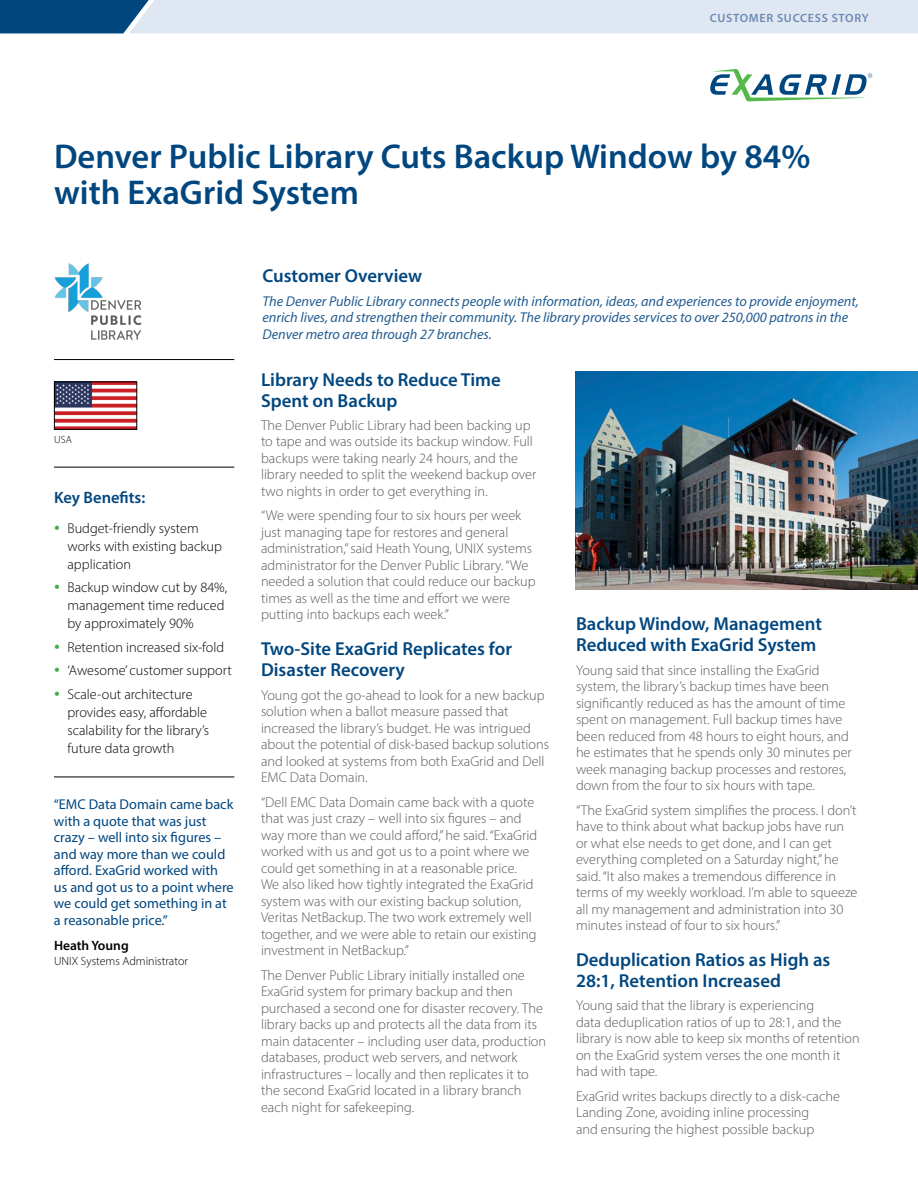
<style>
.page{position:relative;width:918px;height:1188px;background:#fff}
.page>*{position:absolute;margin:0;border:0;box-sizing:border-box;transform-origin:0 0}
.t1{font:600 34.5px/36px "Myriad Pro";color:#00467f}
.t2{font:600 18.75px/21px "Myriad Pro";color:#00467f}
.t3{font:600 16.5px "Myriad Pro";color:#00467f}
.t4{font:300 14.25px/16.5px "Myriad Pro";color:#58595b}
.t5{font:300 14.25px/18px "Myriad Pro";color:#000}
.t6{font:italic 14.25px/16.5px "Myriad Pro";color:#235d92}
.t7{font:14.25px/16.5px "Myriad Pro";color:#00467f}
.t8{font:600 13.5px "Myriad Pro";color:#000}
.t9{font:300 12px "Myriad Pro";color:#000}
.t10{font:600 12px "Myriad Pro";letter-spacing:.06em;color:#6c89b4}
.t11{font:300 10.5px "Myriad Pro";color:#000}
</style>
<div class="page">
<svg style="left:0;top:0;width:918px;height:33px;background:#bed0e0"></svg>
<svg style="left:710px;top:69px;width:162px;height:33px"></svg>
<img style="left:54px;top:263px;width:88px;height:77px">
<img style="left:576px;top:372px;width:342px;height:217px">
<img style="left:56px;top:384px;width:79px;height:44px">
<div style="left:54px;top:382px;width:83px;height:48px;border:1px solid #000"></div>
<hr style="left:54px;top:467px;width:180px;height:1px;background:#000">
<hr style="left:54px;top:777px;width:180px;height:1px;background:#000">
<hr style="left:54px;top:359px;width:180px;height:1px;background:#000">
<p class="t10" style="left:710px;top:10px;width:161px">CUSTOMER SUCCESS STORY</p>
<h1 class="t1" style="left:54px;top:138px;width:758px">Denver Public Library Cuts Backup Window by 84% with ExaGrid System</h1>
<p class="t11" style="left:54px;top:433px;width:20px">USA</p>
<p class="t3" style="left:54px;top:487px;width:93px">Key Benefits:</p>
<p class="t5" style="left:67px;top:519px;width:156px">Budget-friendly system works with existing backup application</p>
<p class="t5" style="left:67px;top:579px;width:161px">Backup window cut by 84%, management time reduced by approximately 90%</p>
<p class="t5" style="left:67px;top:635px;width:166px;line-height:23.4px">Retention increased six-fold ‘Awesome’ customer support<br>Scale-out architecture</p>
<p class="t5" style="left:67px;top:703px;width:143px">provides easy, affordable scalability for the library’s future data growth</p>
<p class="t7" style="left:54px;top:796px;width:181px">“EMC Data Domain came back with a quote that was just crazy – well into six figures – and way more than we could afford. ExaGrid worked with us and got us to a point where we could get something in at a reasonable price.”</p>
<p class="t8" style="left:54px;top:936px;width:76px">Heath Young</p>
<p class="t9" style="left:54px;top:954px;width:135px">UNIX Systems Administrator</p>
<h2 class="t2" style="left:262px;top:265px;width:161px">Customer Overview</h2>
<p class="t6" style="left:262px;top:292px;width:598px">The Denver Public Library connects people with information, ideas, and experiences to provide enjoyment, enrich lives, and strengthen their community. The library provides services to over 250,000 patrons in the<br>Denver metro area through 27 branches.</p>
<h2 class="t2" style="left:261px;top:368px;width:241px">Library Needs to Reduce Time<br>Spent on Backup</h2>
<p class="t4" style="left:261px;top:417px;width:277px">The Denver Public Library had been backing up to tape and was outside its backup window. Full backups were taking nearly 24 hours, and the library needed to split the weekend backup over two nights in order to get everything in.</p>
<p class="t4" style="left:261px;top:507px;width:276px">“We were spending four to six hours per week just managing tape for restores and general administration,” said Heath Young, UNIX systems administrator for the Denver Public Library. “We needed a solution that could reduce our backup times as well as the time and effort we were putting into backups each week.”</p>
<h2 class="t2" style="left:261px;top:638px;width:253px">Two-Site ExaGrid Replicates for<br>Disaster Recovery</h2>
<p class="t4" style="left:261px;top:686px;width:289px">Young got the go-ahead to look for a new backup solution when a ballot measure passed that increased the library’s budget. He was intrigued about the potential of disk-based backup solutions and looked at systems from both ExaGrid and Dell EMC Data Domain.</p>
<p class="t4" style="left:261px;top:794px;width:278px">“Dell EMC Data Domain came back with a quote that was just crazy – well into six figures – and way more than we could afford,” he said. “ExaGrid worked with us and got us to a point where we could get something in at a reasonable price.<br>We also liked how tightly integrated the ExaGrid system was with our existing backup solution, Veritas NetBackup. The two work extremely well together, and we were able to retain our existing investment in NetBackup.”</p>
<p class="t4" style="left:261px;top:967px;width:287px">The Denver Public Library initially installed one ExaGrid system for primary backup and then purchased a second one for disaster recovery. The library backs up and protects all the data from its main datacenter – including user data, production databases, product web servers, and network infrastructures – locally and then replicates it to the second ExaGrid located in a library branch each night for safekeeping.</p>
<h2 class="t2" style="left:576px;top:613px;width:247px">Backup Window, Management<br>Reduced with ExaGrid System</h2>
<p class="t4" style="left:576px;top:661px;width:277px">Young said that since installing the ExaGrid system, the library’s backup times have been significantly reduced as has the amount of time spent on management. Full backup times have been reduced from 48 hours to eight hours, and he estimates that he spends only 30 minutes per week managing backup processes and restores, down from the four to six hours with tape.</p>
<p class="t4" style="left:576px;top:802px;width:283px">“The ExaGrid system simplifies the process. I don’t have to think about what backup jobs have run or what else needs to get done, and I can get everything completed on a Saturday night,” he said. “It also makes a tremendous difference in terms of my weekly workload. I’m able to squeeze all my management and administration into 30 minutes instead of four to six hours.”</p>
<h2 class="t2" style="left:576px;top:949px;width:256px">Deduplication Ratios as High as<br>28:1, Retention Increased</h2>
<p class="t4" style="left:576px;top:997px;width:285px">Young said that the library is experiencing<br>data deduplication ratios of up to 28:1, and the library is now able to keep six months of retention on the ExaGrid system verses the one month it had with tape.</p>
<p class="t4" style="left:576px;top:1088px;width:265px">ExaGrid writes backups directly to a disk-cache<br>Landing Zone, avoiding inline processing<br>and ensuring the highest possible backup</p>
</div>
